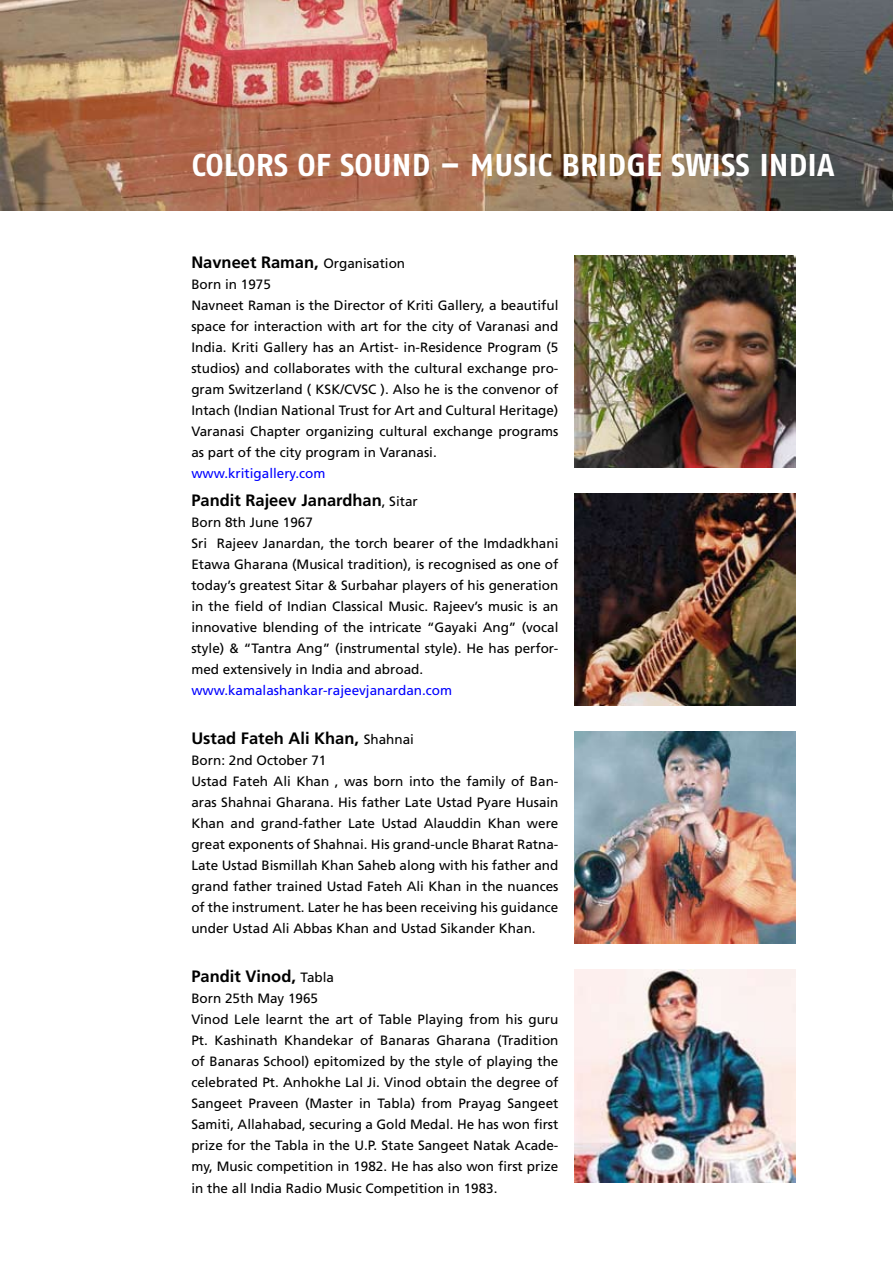
<style>
.page{position:relative;width:893px;height:1263px;background:#fff}
.page>*{position:absolute;margin:0;border:0;box-sizing:border-box;transform-origin:0 0}
.t1{font:31.5px "Fago No Bold Tf";color:#fff}
.t2{font:700 16.5px "Frutiger";color:#000}
.t3{font:13.5px/21px "Frutiger";color:#000}
.t4{font:13.5px "Frutiger";color:#00f}
.s1{font-weight:400;font-size:13.5px}
</style>
<div class="page">
<img style="left:0;top:0;width:893px;height:210px">
<img style="left:574px;top:255px;width:221px;height:213px">
<img style="left:574px;top:493px;width:221px;height:213px">
<img style="left:574px;top:731px;width:221px;height:213px">
<img style="left:574px;top:969px;width:221px;height:213px">
<h1 class="t1" style="left:191px;top:146px;width:645px">COLORS OF SOUND – MUSIC BRIDGE SWISS INDIA</h1>
<p class="t2" style="left:191px;top:253px;width:215px">Navneet Raman, <span class="s1">Organisation</span></p>
<p class="t3" style="left:191px;top:274px;width:369px">Born in 1975<br>Navneet Raman is the Director of Kriti Gallery, a beautiful space for interaction with art for the city of Varanasi and India. Kriti Gallery has an Artist- in-Residence Program (5 studios) and collaborates with the cultural exchange pro&shy;gram Switzerland ( KSK/CVSC ). Also he is the convenor of Intach (Indian National Trust for Art and Cultural Heritage)<br>Varanasi Chapter organizing cultural exchange programs as part of the city program in Varanasi.</p>
<p class="t4" style="left:191px;top:465px;width:136px">www.kritigallery.com</p>
<p class="t2" style="left:191px;top:491px;width:228px">Pandit Rajeev Janardhan<span class="s1">, Sitar</span></p>
<p class="t3" style="left:191px;top:512px;width:369px">Born 8th June 1967<br>Sri Rajeev Janardan, the torch bearer of the Imdadkhani Etawa Gharana (Musical tradition), is recognised as one of today’s greatest Sitar &amp; Surbahar players of his generation in the field of Indian Classical Music. Rajeev’s music is an innovative blending of the intricate “Gayaki Ang” (vocal style) &amp; “Tantra Ang” (instrumental style). He has perfor&shy;med extensively in India and abroad.</p>
<p class="t4" style="left:191px;top:682px;width:262px">www.kamalashankar-rajeevjanardan.com</p>
<p class="t2" style="left:191px;top:729px;width:224px">Ustad Fateh Ali Khan, <span class="s1">Shahnai</span></p>
<p class="t3" style="left:191px;top:750px;width:369px">Born: 2nd October 71<br>Ustad Fateh Ali Khan , was born into the family of Ban&shy;aras Shahnai Gharana. His father Late Ustad Pyare Husain Khan and grand-father Late Ustad Alauddin Khan were great exponents of Shahnai. His grand-uncle Bharat Ratna-Late Ustad Bismillah Khan Saheb along with his father and grand father trained Ustad Fateh Ali Khan in the nuances of the instrument. Later he has been receiving his guidance under Ustad Ali Abbas Khan and Ustad Sikander Khan.</p>
<p class="t2" style="left:191px;top:967px;width:144px">Pandit Vinod, <span class="s1">Tabla</span></p>
<p class="t3" style="left:191px;top:988px;width:369px">Born 25th May 1965<br>Vinod Lele learnt the art of Table Playing from his guru Pt. Kashinath Khandekar of Banaras Gharana (Tradition of Banaras School) epitomized by the style of playing the celebrated Pt. Anhokhe Lal Ji. Vinod obtain the degree of Sangeet Praveen (Master in Tabla) from Prayag Sangeet Samiti, Allahabad, securing a Gold Medal. He has won first prize for the Tabla in the U.P. State Sangeet Natak Acade&shy;my, Music competition in 1982. He has also won first prize in the all India Radio Music Competition in 1983.</p>
</div>
